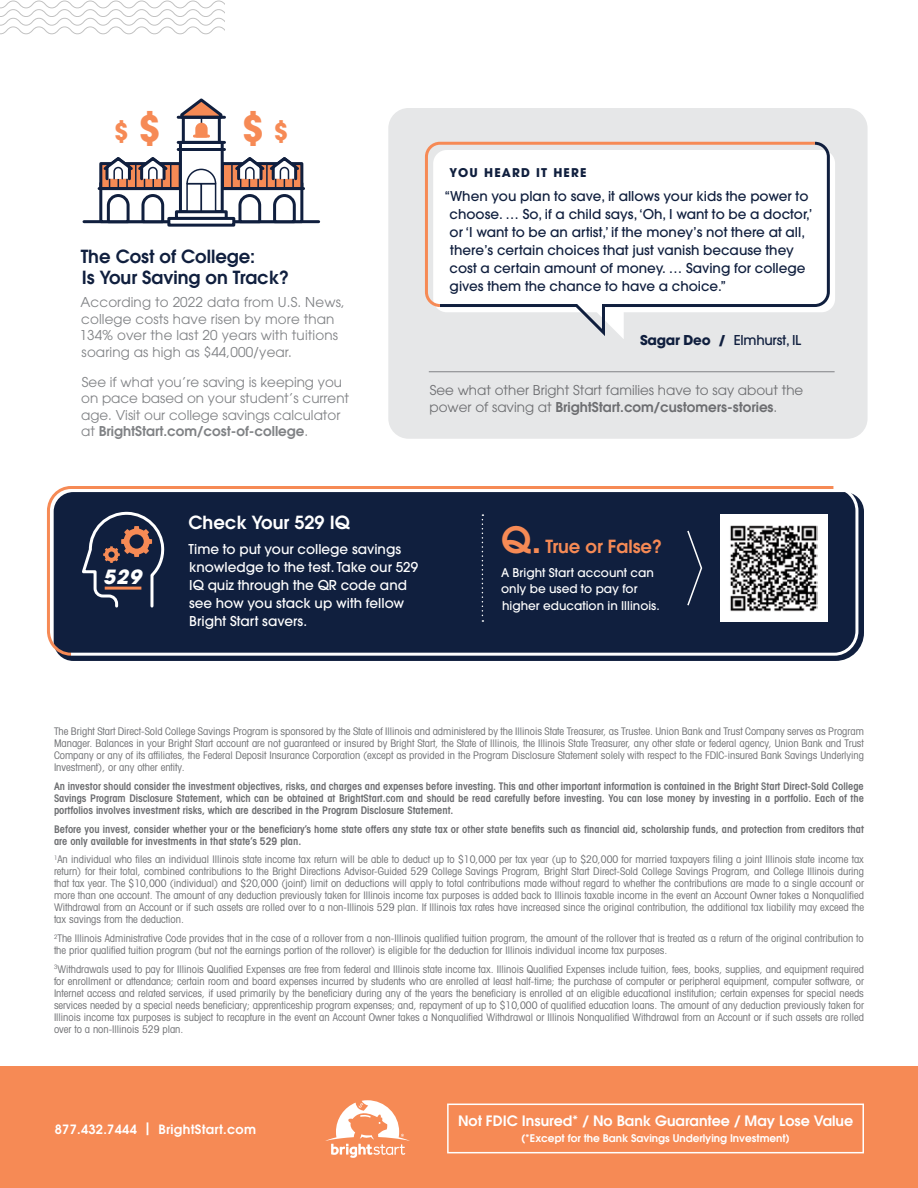
<style>
.page{position:relative;width:918px;height:1188px;background:#fff}
.page>*{position:absolute;margin:0;border:0;box-sizing:border-box;transform-origin:0 0}
.t1{font:700 39.6px "ITC Avant Garde Pro";color:#f68a55}
.t2{font:700 25.8px "ITC Avant Garde Pro";color:#f68a55}
.t3{font:italic 700 19.5px "Avant Garde";color:#fff}
.t4{font:600 18px/21px "Avant Garde";color:#101f3e}
.t5{font:600 18px "Avant Garde";color:#fff}
.t6{font:600 18px "Avant Garde";color:#f68a55}
.t7{font:600 14.25px "Avant Garde";color:#fff}
.t8{font:13.5px/16.5px "Avant Garde";letter-spacing:.01em;color:#808285}
.t9{font:500 13.5px/18px "Avant Garde";color:#101f3e}
.t10{font:500 13.5px/18px "Avant Garde";color:#fff}
.t11{font:13.5px/16.5px "Avant Garde";color:#6d6e71}
.t12{font:500 13.5px "Avant Garde";letter-spacing:-.02em;color:#101f3e}
.t13{font:600 12.75px "Avant Garde";letter-spacing:.025em;color:#fff}
.t14{font:500 12px/16.5px "Avant Garde";color:#fff}
.t15{font:700 12px "Avant Garde";letter-spacing:.1em;color:#101f3e}
.t16{font:condensed 10.5px/12px "Avant Garde";color:#6d6e71;text-align:justify}
.t17{font:600 condensed 10.5px/12px "Avant Garde";color:#6d6e71;text-align:justify}
.t18{font:600 10.5px "Avant Garde";color:#fff}
.s1{font-size:39.6px}
.s2{font-size:25.8px}
.s3{font-weight:600}
.s4{font-weight:700}
.s5{font-size:36px}
</style>
<div class="page">
<div style="left:0;top:1066px;width:918px;height:122px;background:#f68a55"></div>
<svg style="left:325px;top:1100px;width:85px;height:58px"></svg>
<div style="left:447px;top:1104px;width:417px;height:49px;border:2px solid #fff"></div>
<svg style="left:0;top:1px;width:224px;height:33px"></svg>
<div style="left:388px;top:108px;width:480px;height:331px;background:#e6e7e8;border-radius:20px"></div>
<svg style="left:61px;top:500px;width:803px;height:161px;background:#1c2a47"></svg>
<svg style="left:47px;top:486px;width:21px;height:171px"></svg>
<svg style="left:68px;top:486px;width:792px;height:171px;background:#1f2b47"></svg>
<svg style="left:80px;top:511px;width:83px;height:98px;background:#383c51"></svg>
<hr style="left:105px;top:587px;width:36px;height:3px;background:#f68a55">
<div style="left:720px;top:514px;width:108px;height:108px;background:#fff"></div>
<img style="left:730px;top:525px;width:87px;height:87px">
<svg style="left:686px;top:529px;width:17px;height:78px"></svg>
<svg style="left:438px;top:142px;width:393px;height:197px"></svg>
<svg style="left:425px;top:141px;width:393px;height:168px;background:#f9f7f6"></svg>
<hr style="left:84px;top:220px;width:235px;height:3px;background:#101f3e">
<svg style="left:101px;top:164px;width:201px;height:25px"></svg>
<hr style="left:301px;top:164px;width:2px;height:25px;background:#101f3e">
<hr style="left:231px;top:164px;width:2px;height:25px;background:#101f3e">
<hr style="left:100px;top:164px;width:2px;height:25px;background:#101f3e">
<hr style="left:99px;top:187px;width:205px;height:3px;background:#101f3e">
<svg style="left:101px;top:157px;width:70px;height:67px"></svg>
<svg style="left:233px;top:157px;width:69px;height:68px"></svg>
<div style="left:180px;top:142px;width:42px;height:70px;background:#fff"></div>
<div style="left:179px;top:141px;width:45px;height:72px;border:3px solid #101f3e"></div>
<hr style="left:178px;top:141px;width:47px;height:3px;background:#101f3e">
<hr style="left:178px;top:148px;width:47px;height:3px;background:#101f3e">
<hr style="left:182px;top:117px;width:3px;height:25px;background:#101f3e">
<hr style="left:218px;top:117px;width:3px;height:25px;background:#101f3e">
<div style="left:186px;top:183px;width:16px;height:29px;border:2px solid #101f3e"></div>
<div style="left:201px;top:183px;width:15px;height:29px;border:2px solid #101f3e"></div>
<svg style="left:186px;top:168px;width:31px;height:21px"></svg>
<div style="left:175px;top:210px;width:53px;height:10px;border:3px solid #101f3e"></div>
<div style="left:169px;top:218px;width:65px;height:7px;background:#fff"></div>
<div style="left:167px;top:217px;width:68px;height:10px;border:3px solid #101f3e"></div>
<hr style="left:178px;top:116px;width:47px;height:3px;background:#101f3e">
<svg style="left:179px;top:98px;width:45px;height:41px"></svg>
<hr style="left:194px;top:135px;width:15px;height:3px;background:#f68a55">
<hr style="left:429px;top:371px;width:406px;height:1px;background:#808285">
<svg style="left:482px;top:514px;width:1px;height:108px"></svg>
<h2 class="t2" style="left:114px;top:114px;width:50px">$ <span class="s1">$</span></h2>
<h1 class="t1" style="left:241px;top:102px;width:50px">$ <span class="s2">$</span></h1>
<h3 class="t4" style="left:81px;top:246px;width:210px">The Cost of College:<br>Is Your Saving on Track?</h3>
<p class="t8" style="left:80px;top:294px;width:267px">According to 2022 data from U.S. News, college costs have risen by more than 134% over the last 20 years with tuitions soaring as high as $44,000/year.</p>
<p class="t8" style="left:81px;top:374px;width:269px">See if what you’re saving is keeping you on pace based on your student’s current age. Visit our college savings calculator at <span class="s3">BrightStart.com/cost-of-college</span>.</p>
<p class="t15" style="left:450px;top:164px;width:138px">YOU HEARD IT HERE</p>
<p class="t9" style="left:450px;top:187px;width:364px;text-indent:-5px">“When you plan to save, it allows your kids the power to choose. … So, if a child says, ‘Oh, I want to be a doctor,’ or ‘I want to be an artist,’ if the money’s not there at all, there’s certain choices that just vanish because they cost a certain amount of money. … Saving for college gives them the chance to have a choice.”</p>
<p class="t12" style="left:640px;top:332px;width:163px"><span class="s4">Sagar Deo /</span> Elmhurst, IL</p>
<p class="t11" style="left:430px;top:382px;width:375px">See what other Bright Start families have to say about the power of saving at <span class="s3">BrightStart.com/customers-stories</span>.</p>
<h3 class="t3" style="left:103px;top:564px;width:40px">529</h3>
<h3 class="t5" style="left:189px;top:511px;width:163px">Check Your 529 IQ</h3>
<p class="t10" style="left:189px;top:540px;width:231px">Time to put your college savings knowledge to the test. Take our 529<br>IQ quiz through the QR code and see how you stack up with fellow<br>Bright Start savers.</p>
<h3 class="t6" style="left:501px;top:535px;width:163px"><span class="s5">Q.</span> True or False?</h3>
<p class="t14" style="left:501px;top:564px;width:160px">A Bright Start account can only be used to pay for higher education in Illinois.</p>
<p class="t16" style="left:54px;top:725px;width:812px">The Bright Start Direct-Sold College Savings Program is sponsored by the State of Illinois and administered by the Illinois State Treasurer, as Trustee. Union Bank and Trust Company serves as Program Manager. Balances in your Bright Start account are not guaranteed or insured by Bright Start, the State of Illinois, the Illinois State Treasurer, any other state or federal agency, Union Bank and Trust Company or any of its affiliates, the Federal Deposit Insurance Corporation (except as provided in the Program Disclosure Statement solely with respect to the FDIC-insured Bank Savings Underlying Investment), or any other entity.</p>
<p class="t17" style="left:54px;top:780px;width:812px">An investor should consider the investment objectives, risks, and charges and expenses before investing. This and other important information is contained in the Bright Start Direct-Sold College Savings Program Disclosure Statement, which can be obtained at BrightStart.com and should be read carefully before investing. You can lose money by investing in a portfolio. Each of the portfolios involves investment risks, which are described in the Program Disclosure Statement.</p>
<p class="t17" style="left:54px;top:823px;width:811px">Before you invest, consider whether your or the beneficiary’s home state offers any state tax or other state benefits such as financial aid, scholarship funds, and protection from creditors that are only available for investments in that state’s 529 plan.</p>
<p class="t16" style="left:54px;top:853px;width:812px"><sup>1</sup>An individual who files an individual Illinois state income tax return will be able to deduct up to $10,000 per tax year (up to $20,000 for married taxpayers filing a joint Illinois state income tax return) for their total, combined contributions to the Bright Directions Advisor-Guided 529 College Savings Program, Bright Start Direct-Sold College Savings Program, and College Illinois during that tax year. The $10,000 (individual) and $20,000 (joint) limit on deductions will apply to total contributions made without regard to whether the contributions are made to a single account or more than one account. The amount of any deduction previously taken for Illinois income tax purposes is added back to Illinois taxable income in the event an Account Owner takes a Nonqualified Withdrawal from an Account or if such assets are rolled over to a non-Illinois 529 plan. If Illinois tax rates have increased since the original contribution, the additional tax liability may exceed the tax savings from the deduction.</p>
<p class="t16" style="left:54px;top:932px;width:811px"><sup>2</sup>The Illinois Administrative Code provides that in the case of a rollover from a non-Illinois qualified tuition program, the amount of the rollover that is treated as a return of the original contribution to the prior qualified tuition program (but not the earnings portion of the rollover) is eligible for the deduction for Illinois individual income tax purposes.</p>
<p class="t16" style="left:54px;top:963px;width:812px"><sup>3</sup>Withdrawals used to pay for Illinois Qualified Expenses are free from federal and Illinois state income tax. Illinois Qualified Expenses include tuition, fees, books, supplies, and equipment required for enrollment or attendance; certain room and board expenses incurred by students who are enrolled at least half-time; the purchase of computer or peripheral equipment, computer software, or Internet access and related services, if used primarily by the beneficiary during any of the years the beneficiary is enrolled at an eligible educational institution; certain expenses for special needs services needed by a special needs beneficiary; apprenticeship program expenses; and, repayment of up to $10,000 of qualified education loans. The amount of any deduction previously taken for Illinois income tax purposes is subject to recapture in the event an Account Owner takes a Nonqualified Withdrawal or Illinois Nonqualified Withdrawal from an Account or if such assets are rolled over to a non-Illinois 529 plan.</p>
<p class="t13" style="left:55px;top:1121px;width:203px">877.432.7444 | BrightStart.com</p>
<h3 class="t7" style="left:458px;top:1111px;width:397px">Not FDIC Insured* / No Bank Guarantee / May Lose Value</h3>
<p class="t18" style="left:521px;top:1131px;width:270px">(*Except for the Bank Savings Underlying Investment)</p>
</div>
